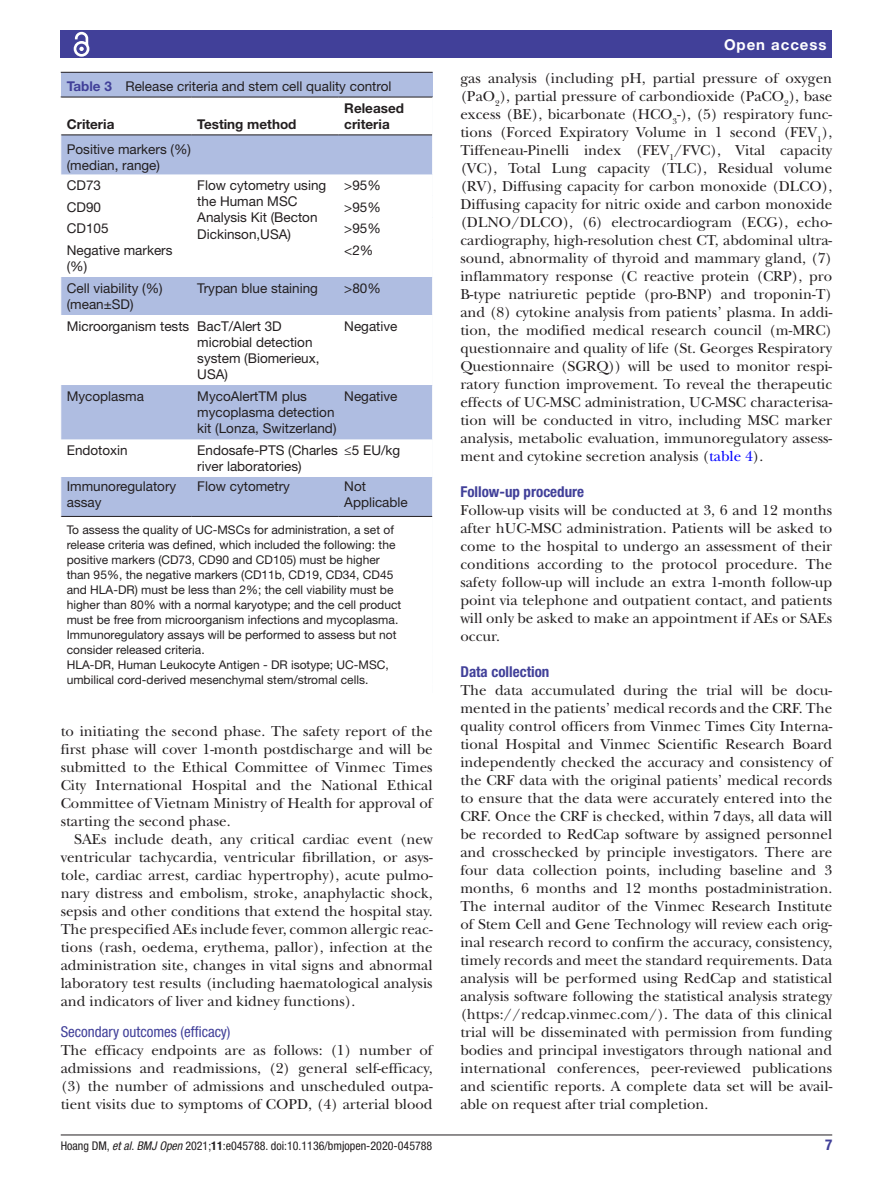
<style>
.page{position:relative;width:893px;height:1191px;background:#fff}
.page>*{position:absolute;margin:0;border:0;box-sizing:border-box;transform-origin:0 0}
.t1{font:15px/18px "New Baskerville";color:#231f20;text-align:justify}
.t2{font:700 condensed 15px "Helvetica Neue LT Std";color:#414099}
.t3{font:condensed 15px "Helvetica Neue LT Std";color:#414099}
.t4{font:700 15px "Helvetica Neue LT Std";letter-spacing:.065em;color:#fff}
.t5{font:13.5px/16.2px "Helvetica Neue LT Std";color:#231f20}
.t6{font:700 13.5px/16.2px "Helvetica Neue LT Std";color:#231f20}
.t7{font:12px/15px "Helvetica Neue LT Std";color:#231f20}
.t8{font:condensed 12px "Helvetica Neue LT Std";color:#231f20}
.s1{font-weight:700;color:#414099}
.s2{color:#00f}
.s3{font-style:italic}
.s4{font-weight:700}
</style>
<div class="page">
<hr style="left:61px;top:1134px;width:771px;height:1px;background:#231f20">
<div style="left:61px;top:31px;width:771px;height:27px;background:#414099"></div>
<svg style="left:73px;top:31px;width:17px;height:26px"></svg>
<div style="left:61px;top:73px;width:372px;height:620px;background:#afbde1"></div>
<hr style="left:61px;top:72px;width:372px;height:1px;background:#231f20">
<div style="left:61px;top:98px;width:371px;height:595px;background:#fff"></div>
<svg style="left:61px;top:135px;width:371px;height:381px;fill:#fff"></svg>
<hr style="left:61px;top:97px;width:130px;height:1px;background:#231f20">
<hr style="left:61px;top:134px;width:130px;height:1px;background:#231f20">
<hr style="left:191px;top:97px;width:147px;height:1px;background:#231f20">
<hr style="left:191px;top:134px;width:147px;height:1px;background:#231f20">
<hr style="left:338px;top:97px;width:95px;height:1px;background:#231f20">
<hr style="left:338px;top:134px;width:94px;height:1px;background:#231f20">
<hr style="left:191px;top:516px;width:147px;height:1px;background:#231f20">
<hr style="left:338px;top:516px;width:94px;height:1px;background:#231f20">
<hr style="left:61px;top:516px;width:130px;height:1px;background:#231f20">
<hr style="left:432px;top:97px;width:1px;height:38px;background:#fff">
<hr style="left:432px;top:135px;width:1px;height:39px;background:#fff">
<svg style="left:432px;top:174px;width:1px;height:65px"></svg>
<hr style="left:432px;top:239px;width:1px;height:38px;background:#fff">
<hr style="left:432px;top:277px;width:1px;height:38px;background:#fff">
<hr style="left:432px;top:315px;width:1px;height:70px;background:#fff">
<hr style="left:432px;top:385px;width:1px;height:54px;background:#fff">
<hr style="left:432px;top:439px;width:1px;height:38px;background:#fff">
<hr style="left:432px;top:477px;width:1px;height:39px;background:#fff">
<hr style="left:432px;top:516px;width:1px;height:177px;background:#fff">
<hr style="left:67px;top:653px;width:366px;height:2px;background:#fff">
<hr style="left:67px;top:683px;width:366px;height:2px;background:#fff">
<p class="t5" style="left:67px;top:78px;width:326px"><span class="s1">Table 3</span> Release criteria and stem cell quality control</p>
<p class="t6" style="left:67px;top:116px;width:49px">Criteria</p>
<p class="t6" style="left:197px;top:116px;width:101px">Testing method</p>
<p class="t6" style="left:344px;top:99px;width:61px">Released criteria</p>
<p class="t5" style="left:67px;top:140px;width:126px">Positive markers (%) (median, range)</p>
<p class="t5" style="left:67px;top:177px;width:36px">CD73</p>
<p class="t5" style="left:197px;top:177px;width:131px">Flow cytometry using the Human MSC<br>Analysis Kit (Becton<br>Dickinson,USA)</p>
<p class="t5" style="left:344px;top:177px;width:38px">&gt;95%</p>
<p class="t5" style="left:67px;top:198px;width:36px">CD90</p>
<p class="t5" style="left:344px;top:198px;width:38px">&gt;95%</p>
<p class="t5" style="left:67px;top:220px;width:43px">CD105</p>
<p class="t5" style="left:344px;top:220px;width:38px">&gt;95%</p>
<p class="t5" style="left:67px;top:242px;width:107px">Negative markers (%)</p>
<p class="t5" style="left:344px;top:242px;width:31px">&lt;2%</p>
<p class="t5" style="left:67px;top:280px;width:97px">Cell viability (%) (mean±SD)</p>
<p class="t5" style="left:197px;top:280px;width:122px">Trypan blue staining</p>
<p class="t5" style="left:344px;top:280px;width:38px">&gt;80%</p>
<p class="t5" style="left:197px;top:317px;width:124px;text-indent:-131px">Microorganism tests BacT/Alert 3D microbial detection system (Biomerieux,<br>USA)</p>
<p class="t5" style="left:344px;top:317px;width:55px">Negative</p>
<p class="t5" style="left:67px;top:388px;width:79px">Mycoplasma</p>
<p class="t5" style="left:197px;top:388px;width:141px">MycoAlertTM plus mycoplasma detection kit (Lonza, Switzerland)</p>
<p class="t5" style="left:344px;top:388px;width:55px">Negative</p>
<p class="t5" style="left:67px;top:442px;width:63px">Endotoxin</p>
<p class="t5" style="left:197px;top:442px;width:142px">Endosafe-PTS (Charles river laboratories)</p>
<p class="t5" style="left:344px;top:442px;width:58px">≤5 EU/kg</p>
<p class="t5" style="left:67px;top:478px;width:111px">Immunoregulatory assay</p>
<p class="t5" style="left:197px;top:478px;width:94px">Flow cytometry</p>
<p class="t5" style="left:344px;top:478px;width:65px">Not<br>Applicable</p>
<p class="t7" style="left:67px;top:522px;width:336px">To assess the quality of UC-MSCs for administration, a set of release criteria was defined, which included the following: the positive markers (CD73, CD90 and CD105) must be higher than 95%, the negative markers (CD11b, CD19, CD34, CD45 and HLA-DR) must be less than 2%; the cell viability must be higher than 80% with a normal karyotype; and the cell product must be free from microorganism infections and mycoplasma.<br>Immunoregulatory assays will be performed to assess but not consider released criteria.<br>HLA-DR, Human Leukocyte Antigen - DR isotype; UC-MSC, umbilical cord-derived mesenchymal stem/stromal cells.</p>
<p class="t1" style="left:61px;top:722px;width:373px">to initiating the second phase. The safety report of the first phase will cover 1-month postdischarge and will be submitted to the Ethical Committee of Vinmec Times City International Hospital and the National Ethical Committee of Vietnam Ministry of Health for approval of starting the second phase.</p>
<p class="t1" style="left:61px;top:830px;width:373px;text-indent:14px">SAEs include death, any critical cardiac event (new ventricular tachycardia, ventricular fibrillation, or asys&shy;tole, cardiac arrest, cardiac hypertrophy), acute pulmo&shy;nary distress and embolism, stroke, anaphylactic shock, sepsis and other conditions that extend the hospital stay.<br>The prespecified AEs include fever, common allergic reac&shy;tions (rash, oedema, erythema, pallor), infection at the administration site, changes in vital signs and abnormal laboratory test results (including haematological analysis and indicators of liver and kidney functions).</p>
<p class="t3" style="left:61px;top:1023px;width:171px">Secondary outcomes (efficacy)</p>
<p class="t1" style="left:61px;top:1041px;width:373px">The efficacy endpoints are as follows: (1) number of admissions and readmissions, (2) general self-efficacy, (3) the number of admissions and unscheduled outpa&shy;tient visits due to symptoms of COPD, (4) arterial blood</p>
<p class="t4" style="left:724px;top:35px;width:104px">Open access</p>
<p class="t1" style="left:460px;top:69px;width:373px">gas analysis (including pH, partial pressure of oxygen (PaO<sub>2</sub>), partial pressure of carbondioxide (PaCO<sub>2</sub>), base excess (BE), bicarbonate (HCO<sub>3</sub>-), (5) respiratory func&shy;tions (Forced Expiratory Volume in 1 second (FEV<sub>1</sub>), Tiffeneau-Pinelli index (FEV<sub>1</sub>/FVC), Vital capacity (VC), Total Lung capacity (TLC), Residual volume (RV), Diffusing capacity for carbon monoxide (DLCO), Diffusing capacity for nitric oxide and carbon monoxide (DLNO/DLCO), (6) electrocardiogram (ECG), echo&shy;cardiography, high-resolution chest CT, abdominal ultra&shy;sound, abnormality of thyroid and mammary gland, (7) inflammatory response (C reactive protein (CRP), pro B-type natriuretic peptide (pro-BNP) and troponin-T) and (8) cytokine analysis from patients’ plasma. In addi&shy;tion, the modified medical research council (m-MRC) questionnaire and quality of life (St. Georges Respiratory Questionnaire (SGRQ)) will be used to monitor respi&shy;ratory function improvement. To reveal the therapeutic effects of UC-MSC administration, UC-MSC characterisa&shy;tion will be conducted in vitro, including MSC marker analysis, metabolic evaluation, immunoregulatory assess&shy;ment and cytokine secretion analysis (<span class="s2">table 4</span>).</p>
<p class="t2" style="left:460px;top:483px;width:125px">Follow-up procedure</p>
<p class="t1" style="left:460px;top:501px;width:373px">Follow-up visits will be conducted at 3, 6 and 12 months after hUC-MSC administration. Patients will be asked to come to the hospital to undergo an assessment of their conditions according to the protocol procedure. The safety follow-up will include an extra 1-month follow-up point via telephone and outpatient contact, and patients will only be asked to make an appointment if AEs or SAEs occur.</p>
<p class="t2" style="left:460px;top:663px;width:91px">Data collection</p>
<p class="t1" style="left:460px;top:681px;width:373px">The data accumulated during the trial will be docu&shy;mented in the patients’ medical records and the CRF. The quality control officers from Vinmec Times City Interna&shy;tional Hospital and Vinmec Scientific Research Board independently checked the accuracy and consistency of the CRF data with the original patients’ medical records to ensure that the data were accurately entered into the CRF. Once the CRF is checked, within 7days, all data will be recorded to RedCap software by assigned personnel and crosschecked by principle investigators. There are four data collection points, including baseline and 3 months, 6 months and 12 months postadministration.<br>The internal auditor of the Vinmec Research Institute of Stem Cell and Gene Technology will review each orig&shy;inal research record to confirm the accuracy, consistency, timely records and meet the standard requirements. Data analysis will be performed using RedCap and statistical analysis software following the statistical analysis strategy (https://redcap.vinmec.com/). The data of this clinical trial will be disseminated with permission from funding bodies and principal investigators through national and international conferences, peer-reviewed publications and scientific reports. A complete data set will be avail&shy;able on request after trial completion.</p>
<p class="t8" style="left:61px;top:1138px;width:373px">Hoang DM, <span class="s3">et al</span>. <span class="s3">BMJ Open</span> 2021;<span class="s4">11</span>:e045788. doi:10.1136/bmjopen-2020-045788</p>
<p class="t2" style="left:825px;top:1135px;width:9px">7</p>
</div>
